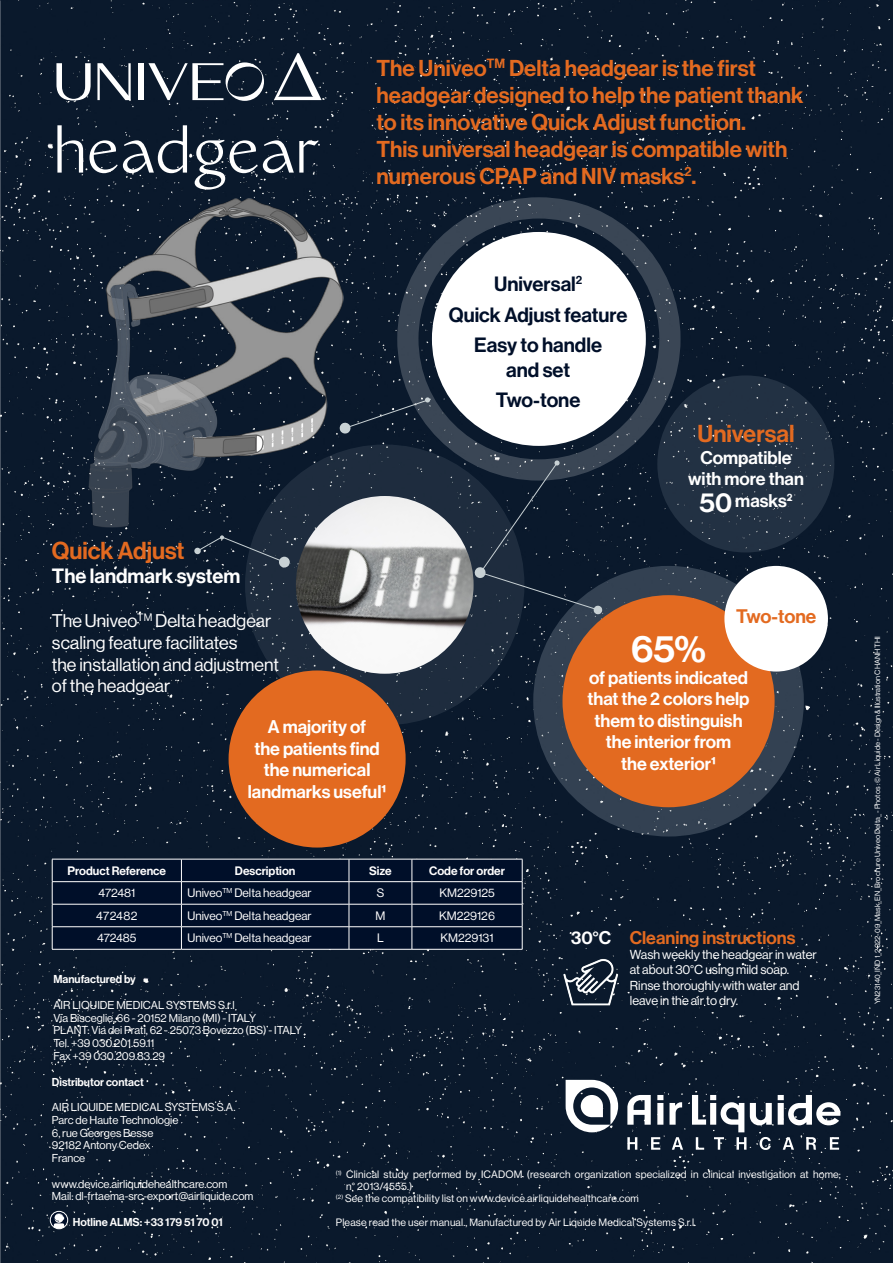
<style>
.page{position:relative;width:893px;height:1263px;background:#0a192c}
.page>*{position:absolute;margin:0;border:0;box-sizing:border-box;transform-origin:0 0}
.t1{font:60.75px "WT Monarch Nova";color:#fff}
.t2{font:37.5px "N Haas Grotesk DS Std 65 Md";color:#fff}
.t3{font:24px "N Haas Grotesk DS Std 65 Md";color:#e36a20}
.t4{font:22.5px/27px "N Haas Grotesk DS Std 65 Md";color:#e36a20}
.t5{font:20.25px/24.3px "N Haas Grotesk DS Std 65 Md";color:#000f29;text-align:center}
.t6{font:20.25px "N Haas Grotesk DS Std 65 Md";color:#fff}
.t7{font:19.2px "N Haas Grotesk DS Std 65 Md";letter-spacing:-.005em;color:#e36a20}
.t8{font:18px/21.6px "N Haas Grotesk DS Std 65 Md";color:#fff;text-align:center}
.t9{font:18px/21.6px "N Haas Grotesk DS Std 55 Rg";color:#fff}
.t10{font:18px "N Haas Grotesk DS Std 65 Md";color:#e36a20}
.t11{font:12.75px "N Haas Grotesk DS Std 55 Rg";color:#fff}
.t12{font:12px "N Haas Grotesk DS Std 55 Rg";color:#fff}
.t13{font:12px "N Haas Grotesk DS Std 65 Md";color:#fff}
.t14{font:11.25px "N Haas Grotesk DS Std 55 Rg";color:#fff}
.t15{font:11.25px "N Haas Grotesk DS Std 65 Md";color:#fff}
.t16{font:10.5px/12px "N Haas Grotesk DS Std 55 Rg";letter-spacing:.015em;color:#fff}
.t17{font:7.5px "N Haas Grotesk DS Std 55 Rg";color:#fff}
.s1{font-size:27px}
</style>
<div class="page">
<div style="left:245px;top:444px;width:279px;height:281px;background:#1e2c3e;border-radius:50%"></div>
<svg style="left:566px;top:1080px;width:52px;height:52px"></svg>
<svg style="left:627px;top:1137px;width:10px;height:13px"></svg>
<svg style="left:651px;top:1137px;width:9px;height:13px"></svg>
<svg style="left:672px;top:1137px;width:11px;height:13px"></svg>
<svg style="left:783px;top:1137px;width:11px;height:13px"></svg>
<svg style="left:806px;top:1137px;width:10px;height:13px"></svg>
<svg style="left:830px;top:1137px;width:9px;height:13px"></svg>
<svg style="left:669px;top:1102px;width:13px;height:23px"></svg>
<svg style="left:657px;top:1095px;width:6px;height:30px"></svg>
<svg style="left:627px;top:1095px;width:24px;height:30px"></svg>
<svg style="left:692px;top:1095px;width:80px;height:55px"></svg>
<svg style="left:778px;top:1095px;width:62px;height:30px"></svg>
<svg style="left:50px;top:1211px;width:18px;height:18px"></svg>
<div style="left:397px;top:197px;width:284px;height:284px;border:21px solid #fff;border-radius:50%"></div>
<div style="left:432px;top:232px;width:214px;height:214px;background:#fff;border-radius:50%"></div>
<div style="left:657px;top:375px;width:177px;height:177px;background:#223143;border-radius:50%"></div>
<div style="left:229px;top:670px;width:177px;height:177px;background:#e36a20;border-radius:50%"></div>
<div style="left:533px;top:566px;width:271px;height:270px;background:#334152;border-radius:50%"></div>
<div style="left:562px;top:595px;width:213px;height:212px;background:#e36a20;border-radius:50%"></div>
<svg style="left:52px;top:859px;width:471px;height:90px;background:#0d1b34"></svg>
<hr style="left:52px;top:949px;width:129px;height:1px;background:#fff">
<hr style="left:181px;top:949px;width:168px;height:1px;background:#fff">
<hr style="left:349px;top:949px;width:63px;height:1px;background:#fff">
<hr style="left:412px;top:949px;width:110px;height:1px;background:#fff">
<img style="left:557px;top:949px;width:70px;height:70px">
<div style="left:194px;top:548px;width:7px;height:6px;background:#c8d1d4;border-radius:50%"></div>
<img style="left:296px;top:496px;width:178px;height:178px;border-radius:89px">
<svg style="left:474px;top:460px;width:129px;height:155px"></svg>
<svg style="left:362px;top:397px;width:69px;height:37px;background:#192739"></svg>
<svg style="left:197px;top:540px;width:88px;height:23px"></svg>
<div style="left:279px;top:557px;width:11px;height:10px;background:#c8d1d4;border-radius:50%"></div>
<svg style="left:56px;top:63px;width:35px;height:37px"></svg>
<svg style="left:97px;top:63px;width:34px;height:37px"></svg>
<div style="left:139px;top:63px;width:5px;height:37px;background:#fff"></div>
<svg style="left:148px;top:62px;width:116px;height:39px"></svg>
<svg style="left:274px;top:53px;width:48px;height:47px"></svg>
<div style="left:724px;top:566px;width:104px;height:105px;background:#fff;border-radius:50%"></div>
<img style="left:59px;top:186px;width:303px;height:354px">
<p class="t1" style="left:52px;top:111px;width:269px">headgear</p>
<p class="t4" style="left:376px;top:55px;width:428px">The Univeo<sup>TM</sup> Delta headgear is the first headgear designed to help the patient thank to its innovative Quick Adjust function.</p>
<p class="t4" style="left:376px;top:136px;width:412px">This universal headgear is compatible with numerous CPAP and NIV masks<sup>2</sup>.</p>
<p class="t3" style="left:52px;top:536px;width:134px">Quick Adjust</p>
<p class="t6" style="left:52px;top:564px;width:190px">The landmark system</p>
<p class="t9" style="left:52px;top:610px;width:229px">The Univeo<sup>TM</sup> Delta headgear scaling feature facilitates<br>the installation and adjustment of the headgear</p>
<p class="t8" style="left:248px;top:716px;width:140px">A majority of<br>the patients find the numerical landmarks useful¹</p>
<p class="t5" style="left:494px;top:272px;width:90px">Universal<sup>2</sup></p>
<p class="t5" style="left:449px;top:303px;width:180px">Quick Adjust feature</p>
<p class="t5" style="left:474px;top:333px;width:129px">Easy to handle and set</p>
<p class="t5" style="left:496px;top:388px;width:86px">Two-tone</p>
<p class="t3" style="left:697px;top:420px;width:98px">Universal</p>
<p class="t8" style="left:688px;top:447px;width:117px">Compatible with more than<br><span class="s1">50</span> masks<sup>2</sup></p>
<p class="t7" style="left:736px;top:605px;width:82px">Two-tone</p>
<p class="t2" style="left:631px;top:627px;width:76px">65%</p>
<p class="t8" style="left:589px;top:667px;width:160px">of patients indicated</p>
<p class="t8" style="left:587px;top:688px;width:164px">that the 2 colors help</p>
<p class="t8" style="left:594px;top:710px;width:150px">them to distinguish the interior from the exterior¹</p>
<p class="t13" style="left:67px;top:864px;width:100px">Product Reference</p>
<p class="t13" style="left:235px;top:864px;width:62px">Description</p>
<p class="t13" style="left:369px;top:864px;width:24px">Size</p>
<p class="t13" style="left:429px;top:864px;width:77px">Code for order</p>
<p class="t12" style="left:98px;top:886px;width:38px">472481</p>
<p class="t12" style="left:187px;top:886px;width:126px">Univeo<sup>TM</sup> Delta headgear</p>
<p class="t12" style="left:377px;top:886px;width:9px">S</p>
<p class="t12" style="left:439px;top:886px;width:57px">KM229125</p>
<p class="t12" style="left:96px;top:908px;width:43px">472482</p>
<p class="t12" style="left:187px;top:908px;width:126px">Univeo<sup>TM</sup> Delta headgear</p>
<p class="t12" style="left:375px;top:908px;width:11px">M</p>
<p class="t12" style="left:439px;top:908px;width:57px">KM229126</p>
<p class="t12" style="left:97px;top:931px;width:41px">472485</p>
<p class="t12" style="left:187px;top:931px;width:126px">Univeo<sup>TM</sup> Delta headgear</p>
<p class="t12" style="left:377px;top:931px;width:8px">L</p>
<p class="t12" style="left:440px;top:931px;width:55px">KM229131</p>
<p class="t15" style="left:53px;top:973px;width:84px">Manufactured by</p>
<p class="t14" style="left:53px;top:998px;width:183px">AIR LIQUIDE MEDICAL SYSTEMS S.r.l</p>
<p class="t14" style="left:53px;top:1011px;width:204px">Via Bisceglie, 66 - 20152 Milano (MI) - ITALY</p>
<p class="t14" style="left:53px;top:1024px;width:250px">PLANT: Via dei Prati, 62 - 25073 Bovezzo (BS) - ITALY</p>
<p class="t14" style="left:53px;top:1037px;width:103px">Tel. +39 030.201.59.11</p>
<p class="t14" style="left:53px;top:1049px;width:113px">Fax +39 030.209.83.29</p>
<p class="t8" style="left:571px;top:927px;width:41px">30°C</p>
<p class="t10" style="left:630px;top:927px;width:167px">Cleaning instructions</p>
<p class="t11" style="left:630px;top:947px;width:189px">Wash weekly the headgear in water</p>
<p class="t11" style="left:630px;top:962px;width:161px">at about 30°C using mild soap.</p>
<p class="t11" style="left:630px;top:978px;width:171px">Rinse thoroughly with water and</p>
<p class="t11" style="left:630px;top:993px;width:110px">leave in the air to dry.</p>
<p class="t15" style="left:52px;top:1075px;width:93px">Distributor contact</p>
<p class="t14" style="left:52px;top:1101px;width:185px">AIR LIQUIDE MEDICAL SYSTEMS S.A.</p>
<p class="t14" style="left:52px;top:1113px;width:128px">Parc de Haute Technologie</p>
<p class="t14" style="left:52px;top:1126px;width:103px">6, rue Georges Besse</p>
<p class="t14" style="left:52px;top:1139px;width:100px">92182 Antony Cedex</p>
<p class="t14" style="left:52px;top:1152px;width:35px">France</p>
<p class="t14" style="left:52px;top:1177px;width:177px">www.device.airliquidehealthcare.com</p>
<p class="t14" style="left:52px;top:1190px;width:203px">Mail: dl-frtaema-src-export@airliquide.com</p>
<p class="t15" style="left:73px;top:1215px;width:152px">Hotline ALMS: +33 179 51 70 01</p>
<p class="t16" style="left:346px;top:1169px;width:496px;text-indent:-10px"><sup>(1)</sup> Clinical study performed by ICADOM (research organization specialized in clinical investigation at home; n° 2013/4555.)</p>
<p class="t16" style="left:336px;top:1193px;width:305px"><sup>(2)</sup> See the compatibility list on www.device.airliquidehealthcare.com</p>
<p class="t16" style="left:336px;top:1217px;width:362px">Please read the user manual., Manufactured by Air Liquide Medical Systems S.r.l.</p>
<p class="t17" style="left:873px;top:1004px;width:370px;rotate:-90deg">YN23140_IND 1_2022-09_Mask_EN_Brochure Univeo Delta_ - Photos : © Air Liquide - Design &amp; Illustration CHANH THI</p>
</div>
